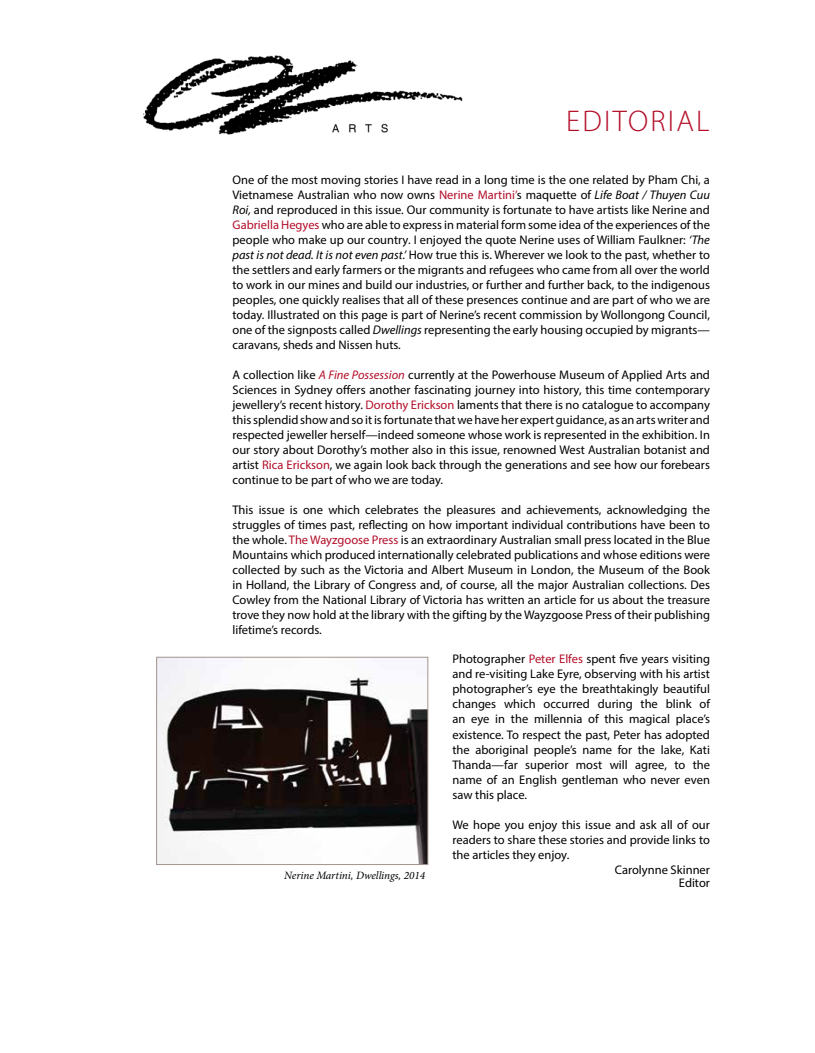
<style>
.page{position:relative;width:815px;height:1053px;background:#fff}
.page>*{position:absolute;margin:0;border:0;box-sizing:border-box;transform-origin:0 0}
.t1{font:300 30px "Myriad Pro";letter-spacing:.075em;color:#b30e29}
.t2{font:12.5px/15px "Myriad Pro";color:#000;text-align:justify}
.t3{font:italic 11.25px "Minion Pro";letter-spacing:-.01em;color:#000}
.s1{color:#b30e29}
.s2{font-style:italic}
.s3{font-style:italic;color:#b30e29}
</style>
<div class="page">
<img style="left:143px;top:55px;width:320px;height:80px">
<img style="left:158px;top:659px;width:268px;height:203px">
<div style="left:156px;top:657px;width:272px;height:207px;border:1px solid #a49490"></div>
<h1 class="t1" style="left:566px;top:105px;width:145px">EDITORIAL</h1>
<p class="t2" style="left:232px;top:172px;width:479px">One of the most moving stories I have read in a long time is the one related by Pham Chi, a Vietnamese Australian who now owns <span class="s1">Nerine Martini’</span>s maquette of <span class="s2">Life Boat / Thuyen Cuu Roi,</span> and reproduced in this issue. Our community is fortunate to have artists like Nerine and <span class="s1">Gabriella Hegyes</span> who are able to express in material form some idea of the experiences of the people who make up our country. I enjoyed the quote Nerine uses of William Faulkner: <span class="s2">‘The past is not dead. It is not even past.’</span> How true this is. Wherever we look to the past, whether to the settlers and early farmers or the migrants and refugees who came from all over the world to work in our mines and build our industries, or further and further back, to the indigenous peoples, one quickly realises that all of these presences continue and are part of who we are today. Illustrated on this page is part of Nerine’s recent commission by Wollongong Council, one of the signposts called <span class="s2">Dwellings</span> representing the early housing occupied by migrants— caravans, sheds and Nissen huts.</p>
<p class="t2" style="left:232px;top:367px;width:479px">A collection like <span class="s3">A Fine Possession</span> currently at the Powerhouse Museum of Applied Arts and Sciences in Sydney offers another fascinating journey into history, this time contemporary jewellery’s recent history. <span class="s1">Dorothy Erickson</span> laments that there is no catalogue to accompany this splendid show and so it is fortunate that we have her expert guidance, as an arts writer and respected jeweller herself—indeed someone whose work is represented in the exhibition. In our story about Dorothy’s mother also in this issue, renowned West Australian botanist and artist <span class="s1">Rica Erickson</span>, we again look back through the generations and see how our forebears continue to be part of who we are today.</p>
<p class="t2" style="left:232px;top:502px;width:479px">This issue is one which celebrates the pleasures and achievements, acknowledging the struggles of times past, reflecting on how important individual contributions have been to the whole. <span class="s1">The Wayzgoose Press</span> is an extraordinary Australian small press located in the Blue Mountains which produced internationally celebrated publications and whose editions were collected by such as the Victoria and Albert Museum in London, the Museum of the Book in Holland, the Library of Congress and, of course, all the major Australian collections. Des Cowley from the National Library of Victoria has written an article for us about the treasure trove they now hold at the library with the gifting by the Wayzgoose Press of their publishing lifetime’s records.</p>
<p class="t3" style="left:284px;top:867px;width:143px">Nerine Martini, Dwellings, 2014</p>
<p class="t2" style="left:452px;top:651px;width:259px">Photographer <span class="s1">Peter Elfes</span> spent five years visiting and re-visiting Lake Eyre, observing with his artist photographer’s eye the breathtakingly beautiful changes which occurred during the blink of an eye in the millennia of this magical place’s existence. To respect the past, Peter has adopted the aboriginal people’s name for the lake, Kati Thanda—far superior most will agree, to the name of an English gentleman who never even saw this place.</p>
<p class="t2" style="left:452px;top:816px;width:259px">We hope you enjoy this issue and ask all of our</p>
<p class="t2" style="left:452px;top:831px;width:259px">readers to share these stories and provide links to</p>
<p class="t2" style="left:452px;top:846px;width:118px">the articles they enjoy.</p>
<p class="t2" style="left:615px;top:861px;width:97px">Carolynne Skinner</p>
<p class="t2" style="left:679px;top:875px;width:33px">Editor</p>
</div>
